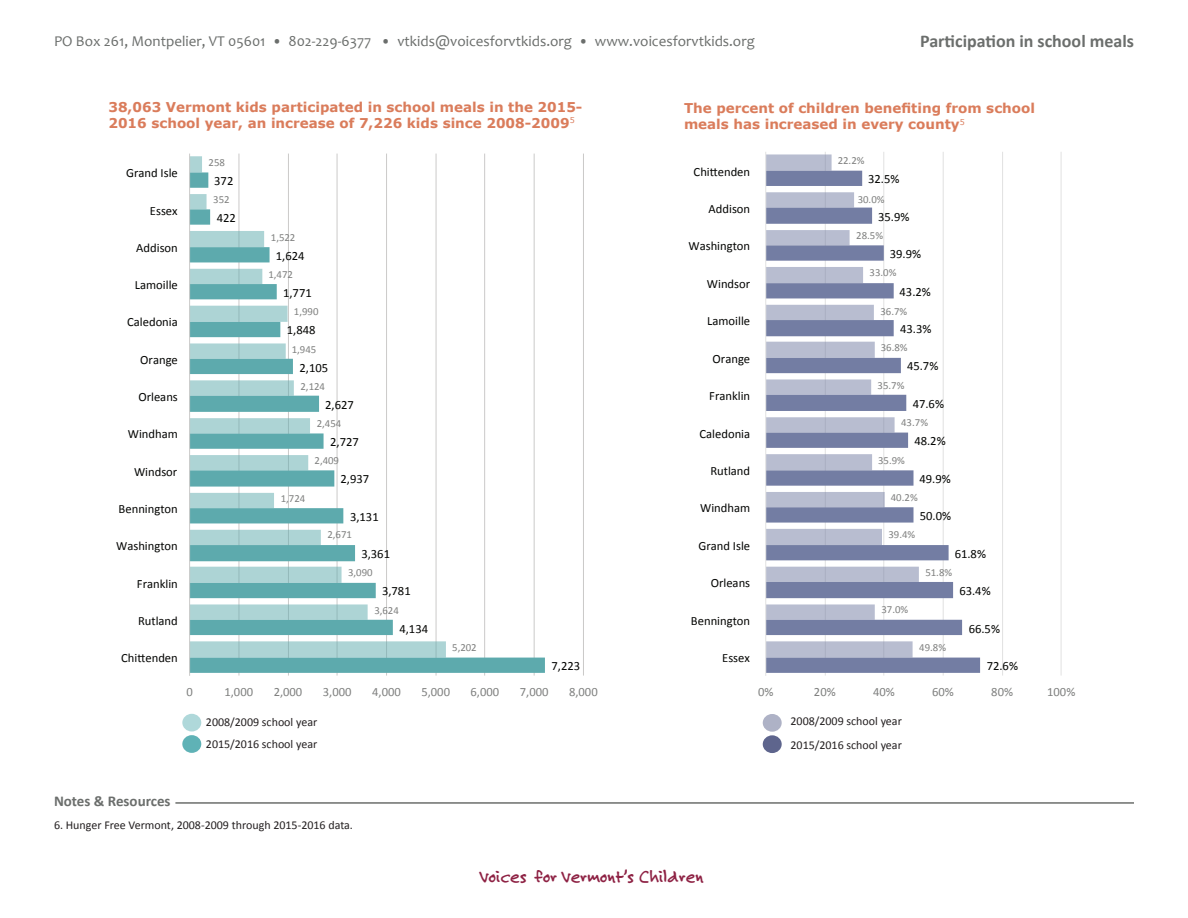
<style>
.page{position:relative;width:1188px;height:918px;background:#fff}
.page>*{position:absolute;margin:0;border:0;box-sizing:border-box;transform-origin:0 0}
.t1{font:700 18.3px "Felt Tip Roman";color:#8e2244}
.t2{font:700 18px "Calibri";color:#6b6e6c}
.t3{font:15px "Candara";color:#6b6e6c}
.t4{font:700 15px "Calibri";color:#6b6e6c}
.t5{font:700 13.5px/16.2px "Verdana";color:#da7c5b}
.t6{font:12.6px "Calibri";color:#040503}
.t7{font:12.6px "Calibri";color:#7f807f}
.t8{font:12px/23.4px "Calibri";color:#231f20}
.t9{font:10.8px "Calibri";color:#7f807f}
</style>
<div class="page">
<hr style="left:175px;top:802px;width:959px;height:2px;background:#6b6e6c">
<svg style="left:763px;top:714px;width:19px;height:18px"></svg>
<div style="left:763px;top:735px;width:19px;height:18px;background:#5e658d;border-radius:50%"></div>
<hr style="left:825px;top:152px;width:1px;height:524px;background:#e1e1e1">
<hr style="left:883px;top:152px;width:1px;height:524px;background:#e1e1e1">
<hr style="left:943px;top:152px;width:1px;height:524px;background:#e1e1e1">
<hr style="left:1002px;top:152px;width:1px;height:524px;background:#e1e1e1">
<hr style="left:1061px;top:152px;width:1px;height:524px;background:#e1e1e1">
<svg style="left:766px;top:545px;width:214px;height:128px"></svg>
<svg style="left:766px;top:154px;width:153px;height:504px"></svg>
<hr style="left:765px;top:152px;width:1px;height:524px;background:#e1e1e1">
<hr style="left:239px;top:154px;width:1px;height:522px;background:#cbcac9">
<hr style="left:288px;top:154px;width:1px;height:522px;background:#cbcac9">
<hr style="left:337px;top:154px;width:1px;height:522px;background:#cbcac9">
<hr style="left:386px;top:154px;width:1px;height:522px;background:#cbcac9">
<hr style="left:436px;top:154px;width:1px;height:522px;background:#cbcac9">
<hr style="left:484px;top:154px;width:1px;height:522px;background:#cbcac9">
<hr style="left:534px;top:154px;width:1px;height:522px;background:#cbcac9">
<hr style="left:583px;top:154px;width:1px;height:522px;background:#cbcac9">
<svg style="left:190px;top:172px;width:355px;height:501px"></svg>
<svg style="left:190px;top:156px;width:256px;height:502px"></svg>
<hr style="left:189px;top:154px;width:1px;height:522px;background:#cbcac9">
<svg style="left:182px;top:714px;width:19px;height:18px"></svg>
<div style="left:182px;top:735px;width:19px;height:18px;background:#5fb2b6;border-radius:50%"></div>
<p class="t3" style="left:54px;top:32px;width:702px">PO Box 261, Montpelier, VT 05601 • 802-229-6377 • vtkids@voicesforvtkids.org • www.voicesforvtkids.org</p>
<h2 class="t2" style="left:920px;top:30px;width:215px">Participation in school meals</h2>
<p class="t5" style="left:108px;top:98px;width:476px">38,063 Vermont kids participated in school meals in the 2015-<br>2016 school year, an increase of 7,226 kids since 2008-2009<sup>5</sup></p>
<p class="t5" style="left:684px;top:100px;width:353px">The percent of children benefiting from school meals has increased in every county<sup>5</sup></p>
<p class="t6" style="left:126px;top:165px;width:53px">Grand Isle</p>
<p class="t9" style="left:209px;top:156px;width:18px">258</p>
<p class="t6" style="left:214px;top:173px;width:21px">372</p>
<p class="t6" style="left:694px;top:163px;width:58px">ChiIenden</p>
<p class="t9" style="left:838px;top:154px;width:28px">22.2%</p>
<p class="t6" style="left:868px;top:171px;width:33px">32.5%</p>
<p class="t6" style="left:150px;top:202px;width:29px">Essex</p>
<p class="t9" style="left:213px;top:193px;width:18px">352</p>
<p class="t6" style="left:217px;top:210px;width:21px">422</p>
<p class="t6" style="left:709px;top:201px;width:43px">Addison</p>
<p class="t9" style="left:858px;top:192px;width:28px">30.0%</p>
<p class="t6" style="left:878px;top:209px;width:33px">35.9%</p>
<p class="t6" style="left:136px;top:240px;width:43px">Addison</p>
<p class="t9" style="left:271px;top:230px;width:26px">1,522</p>
<p class="t6" style="left:276px;top:247px;width:30px">1,624</p>
<p class="t6" style="left:689px;top:238px;width:63px">Washington</p>
<p class="t9" style="left:856px;top:229px;width:28px">28.5%</p>
<p class="t6" style="left:890px;top:246px;width:33px">39.9%</p>
<p class="t6" style="left:135px;top:277px;width:44px">Lamoille</p>
<p class="t9" style="left:268px;top:268px;width:26px">1,472</p>
<p class="t6" style="left:283px;top:285px;width:30px">1,771</p>
<p class="t6" style="left:707px;top:276px;width:45px">Windsor</p>
<p class="t9" style="left:870px;top:266px;width:28px">33.0%</p>
<p class="t6" style="left:900px;top:283px;width:33px">43.2%</p>
<p class="t6" style="left:127px;top:314px;width:52px">Caledonia</p>
<p class="t9" style="left:294px;top:305px;width:26px">1,990</p>
<p class="t6" style="left:287px;top:322px;width:30px">1,848</p>
<p class="t6" style="left:707px;top:313px;width:44px">Lamoille</p>
<p class="t9" style="left:881px;top:304px;width:28px">36.7%</p>
<p class="t6" style="left:900px;top:321px;width:33px">43.3%</p>
<p class="t6" style="left:140px;top:352px;width:39px">Orange</p>
<p class="t9" style="left:292px;top:342px;width:26px">1,945</p>
<p class="t6" style="left:300px;top:359px;width:30px">2,105</p>
<p class="t6" style="left:713px;top:351px;width:39px">Orange</p>
<p class="t9" style="left:881px;top:341px;width:28px">36.8%</p>
<p class="t6" style="left:907px;top:358px;width:33px">45.7%</p>
<p class="t6" style="left:138px;top:389px;width:41px">Orleans</p>
<p class="t9" style="left:300px;top:379px;width:26px">2,124</p>
<p class="t6" style="left:325px;top:397px;width:30px">2,627</p>
<p class="t6" style="left:709px;top:388px;width:42px">Franklin</p>
<p class="t9" style="left:878px;top:378px;width:28px">35.7%</p>
<p class="t6" style="left:913px;top:396px;width:33px">47.6%</p>
<p class="t6" style="left:128px;top:426px;width:52px">Windham</p>
<p class="t9" style="left:317px;top:417px;width:26px">2,454</p>
<p class="t6" style="left:330px;top:434px;width:30px">2,727</p>
<p class="t6" style="left:700px;top:425px;width:52px">Caledonia</p>
<p class="t9" style="left:901px;top:416px;width:28px">43.7%</p>
<p class="t6" style="left:914px;top:433px;width:33px">48.2%</p>
<p class="t6" style="left:134px;top:464px;width:45px">Windsor</p>
<p class="t9" style="left:315px;top:453px;width:26px">2,409</p>
<p class="t6" style="left:341px;top:471px;width:30px">2,937</p>
<p class="t6" style="left:710px;top:463px;width:41px">Rutland</p>
<p class="t9" style="left:878px;top:453px;width:28px">35.9%</p>
<p class="t6" style="left:920px;top:471px;width:33px">49.9%</p>
<p class="t6" style="left:119px;top:501px;width:61px">Bennington</p>
<p class="t9" style="left:281px;top:491px;width:26px">1,724</p>
<p class="t6" style="left:350px;top:509px;width:30px">3,131</p>
<p class="t6" style="left:700px;top:500px;width:52px">Windham</p>
<p class="t9" style="left:891px;top:491px;width:28px">40.2%</p>
<p class="t6" style="left:920px;top:508px;width:33px">50.0%</p>
<p class="t6" style="left:116px;top:538px;width:63px">Washington</p>
<p class="t9" style="left:327px;top:528px;width:26px">2,671</p>
<p class="t6" style="left:361px;top:546px;width:30px">3,361</p>
<p class="t6" style="left:698px;top:538px;width:53px">Grand Isle</p>
<p class="t9" style="left:888px;top:528px;width:28px">39.4%</p>
<p class="t6" style="left:955px;top:546px;width:33px">61.8%</p>
<p class="t6" style="left:137px;top:575px;width:42px">Franklin</p>
<p class="t9" style="left:348px;top:566px;width:26px">3,090</p>
<p class="t6" style="left:382px;top:583px;width:30px">3,781</p>
<p class="t6" style="left:711px;top:575px;width:41px">Orleans</p>
<p class="t9" style="left:925px;top:565px;width:28px">51.8%</p>
<p class="t6" style="left:959px;top:583px;width:33px">63.4%</p>
<p class="t6" style="left:138px;top:613px;width:41px">Rutland</p>
<p class="t9" style="left:374px;top:603px;width:26px">3,624</p>
<p class="t6" style="left:399px;top:621px;width:30px">4,134</p>
<p class="t6" style="left:691px;top:613px;width:61px">Bennington</p>
<p class="t9" style="left:881px;top:603px;width:28px">37.0%</p>
<p class="t6" style="left:969px;top:620px;width:33px">66.5%</p>
<p class="t6" style="left:121px;top:650px;width:58px">Chi0enden</p>
<p class="t9" style="left:452px;top:641px;width:26px">5,202</p>
<p class="t6" style="left:552px;top:658px;width:30px">7,223</p>
<p class="t6" style="left:722px;top:650px;width:29px">Essex</p>
<p class="t9" style="left:919px;top:640px;width:28px">49.8%</p>
<p class="t6" style="left:987px;top:658px;width:33px">72.6%</p>
<p class="t7" style="left:186px;top:684px;width:8px">0</p>
<p class="t7" style="left:224px;top:684px;width:30px">1,000</p>
<p class="t7" style="left:274px;top:684px;width:30px">2,000</p>
<p class="t7" style="left:323px;top:684px;width:30px">3,000</p>
<p class="t7" style="left:372px;top:684px;width:30px">4,000</p>
<p class="t7" style="left:421px;top:684px;width:30px">5,000</p>
<p class="t7" style="left:471px;top:684px;width:30px">6,000</p>
<p class="t7" style="left:520px;top:684px;width:30px">7,000</p>
<p class="t7" style="left:569px;top:684px;width:30px">8,000</p>
<p class="t7" style="left:758px;top:684px;width:17px">0%</p>
<p class="t7" style="left:814px;top:684px;width:23px">20%</p>
<p class="t7" style="left:873px;top:684px;width:23px">40%</p>
<p class="t7" style="left:932px;top:684px;width:23px">60%</p>
<p class="t7" style="left:991px;top:684px;width:23px">80%</p>
<p class="t7" style="left:1047px;top:684px;width:30px">100%</p>
<p class="t8" style="left:206px;top:711px;width:113px;line-height:21.9px">2008/2009 school year<br>2015/2016 school year</p>
<p class="t8" style="left:790px;top:710px;width:113px">2008/2009 school year<br>2015/2016 school year</p>
<p class="t4" style="left:54px;top:792px;width:118px">Notes &amp; Resources</p>
<p class="t8" style="left:54px;top:814px;width:301px">6. Hunger Free Vermont, 2008-2009 through 2015-2016 data.</p>
<h1 class="t1" style="left:480px;top:865px;width:225px">Voices for Vermont’s Children</h1>
</div>
